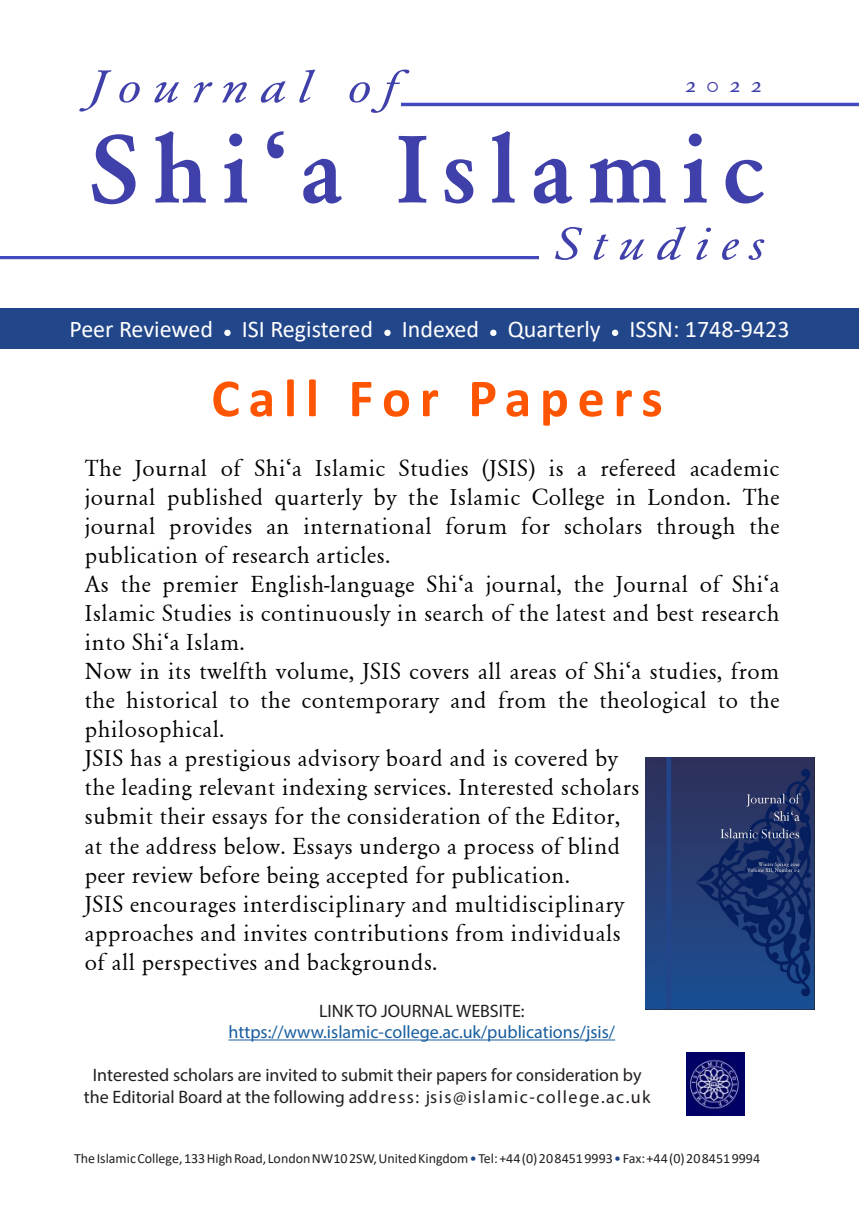
<style>
.page{position:relative;width:859px;height:1208px;background:#fff}
.page>*{position:absolute;margin:0;border:0;box-sizing:border-box;transform-origin:0 0}
.t1{font:700 100px "OI Beyrut Unicode";letter-spacing:.1em;color:#4040aa}
.Heading_1{font:700 54px "Calibri";letter-spacing:.16em;color:#f50}
.t2{font:italic 48px "OI Beyrut Unicode";letter-spacing:.175em;color:#4040aa;scale:1.2 1}
.Name{font:24px/29px "OI Beyrut Normal A";color:#000}
.t3{font:24px "Calibri";color:#fff}
.t4{font:24px "OI Beyrut Unicode";color:#4040aa}
.t5{font:18px/21.6px "Myriad Pro";color:#231f20;text-align:center}
.t6{font:18px "Myriad Pro";color:#175d9e}
.t7{font:14px "Calibri";color:#231f20}
.s1{font-size:14px}
.s2{color:#fff}
</style>
<div class="page">
<div style="left:0;top:308px;width:859px;height:40px;background:#21468a"></div>
<hr style="left:228px;top:1039px;width:387px;height:1px;background:#175d9e">
<img style="left:401px;top:103px;width:458px;height:3px">
<img style="left:0;top:256px;width:538px;height:3px">
<img style="left:645px;top:757px;width:170px;height:252px">
<img style="left:687px;top:1053px;width:57px;height:62px">
<h3 class="t2" style="left:88px;top:58px;width:259px">Journal of</h3>
<h1 class="t1" style="left:89px;top:111px;width:678px">Shi‘a Islamic</h1>
<h3 class="t2" style="left:553px;top:215px;width:178px">Studies</h3>
<p class="t4" style="left:685px;top:70px;width:79px">2022</p>
<p class="t3" style="left:69px;top:312px;width:722px">Peer Reviewed <span class="s1">•</span> ISI Registered <span class="s1">•</span> Indexed <span class="s1">•</span> Quarterly <span class="s1">•</span> ISSN: 1748-9423</p>
<p class="Heading_1" style="left:211px;top:360px;width:453px">Call For Papers</p>
<p class="Name" style="left:84px;top:453px;width:697px">The Journal of Shi‘a Islamic Studies (JSIS) is a refereed academic journal published quarterly by the Islamic College in London. The journal provides an international forum for scholars through the publication of research articles.<br>As the premier English-language Shi‘a journal, the Journal of Shi‘a Islamic Studies is continuously in search of the latest and best research into Shi‘a Islam.<br>Now in its twelfth volume, JSIS covers all areas of Shi‘a studies, from the historical to the contemporary and from the theological to the philosophical.<br>JSIS has a prestigious advisory board and is covered by<br>the leading relevant indexing services. Interested scholars are invited to submit their essays for the consideration of the Editor,<br>at the address below. Essays undergo a process of blind<br>peer review before being accepted for publication.<br>JSIS encourages interdisciplinary and multidisciplinary<br>approaches and invites contributions from individuals<br>of all perspectives and backgrounds.</p>
<p class="t5" style="left:319px;top:999px;width:207px">LINK TO JOURNAL WEBSITE:</p>
<p class="t6" style="left:228px;top:1021px;width:388px">https://www.islamic-college.ac.uk/publications/jsis/</p>
<p class="t5" style="left:84px;top:1064px;width:568px">Interested scholars are invited to submit their papers for consideration by the Editorial Board at the following address: jsis@islamic-college.ac.uk</p>
<p class="t7" style="left:74px;top:1148px;width:687px">The Islamic College, 133 High Road, London NW10 2SW, United Kingdom <span class="s2">•</span> Tel: +44 (0) 20 8451 9993 <span class="s2">•</span> Fax: +44 (0) 20 8451 9994</p>
</div>
